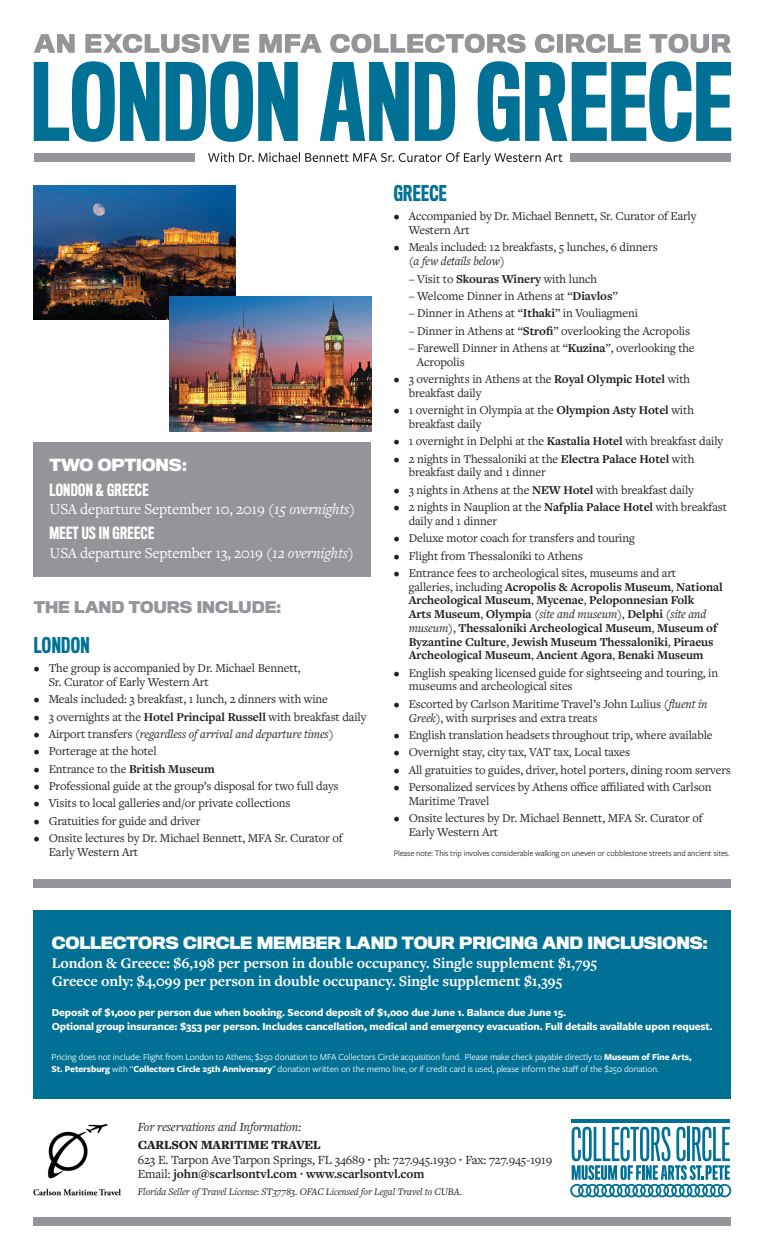
<style>
.page{position:relative;width:765px;height:1260px;background:#fff}
.page>*{position:absolute;margin:0;border:0;box-sizing:border-box;transform-origin:0 0}
.t1{font:500 20px "Titling Gothic FB Compressed";letter-spacing:.015em;color:#007195}
.t2{font:700 15.75px "Titling Gothic FB";letter-spacing:-.01em;color:#fff}
.t3{font:15.5px "Freight Text Pro";letter-spacing:-.01em;color:#fff}
.t4{font:500 15.5px "Titling Gothic FB Compressed";letter-spacing:.02em;color:#fff}
.t5{font:700 15.5px "Titling Gothic FB";letter-spacing:-.01em;color:#fff}
.t6{font:700 15.38px/18.5px "Freight Text Pro";letter-spacing:-.01em;color:#fff}
.t7{font:700 15px "Titling Gothic FB";letter-spacing:-.005em;color:#939598}
.t8{font:13px "Freight Text Pro";letter-spacing:-.01em;color:#231f20}
.t9{font:700 13px "Freight Text Pro";letter-spacing:-.01em;color:#231f20}
.t10{font:italic 13px "Freight Text Pro";letter-spacing:-.01em;color:#231f20}
.t11{font:900 13px "Freight Text Pro";letter-spacing:-.01em;color:#231f20}
.t12{font:12.5px/13.8px "Freight Text Pro";letter-spacing:-.01em;color:#231f20}
.t13{font:700 12.5px/13.8px "Freight Text Pro";letter-spacing:-.01em;color:#231f20}
.t14{font:italic 12.5px "Freight Text Pro";letter-spacing:-.01em;color:#231f20}
.t15{font:700 11.25px/13px "Freight Sans Pro";letter-spacing:-.01em;color:#fff}
.t16{font:italic 10.38px "Freight Text Pro";letter-spacing:-.01em;color:#231f20}
.t17{font:9.5px/11.9px "Freight Sans Pro";letter-spacing:-.01em;color:#fff}
.t18{font:8.75px "Freight Sans Pro";letter-spacing:-.01em;color:#231f20}
.t19{font:5.12px "Freight Text Pro";color:#231f20}
.s1{font-style:italic}
.s2{font-weight:700}
.s3{font-style:normal}
.s4{font-weight:400}
.s5{font-weight:400;font-style:italic}
</style>
<div class="page">
<svg style="left:34px;top:34px;width:697px;height:19px"></svg>
<img style="left:34px;top:185px;width:202px;height:135px">
<svg style="left:34px;top:61px;width:697px;height:81px;fill:#007195"></svg>
<div style="left:34px;top:442px;width:337px;height:135px;background:#939598"></div>
<hr style="left:572px;top:1119px;width:158px;height:4px;background:#007195">
<svg style="left:570px;top:1127px;width:161px;height:70px"></svg>
<img style="left:34px;top:1124px;width:86px;height:72px">
<div style="left:34px;top:1217px;width:697px;height:9px;background:#939598"></div>
<div style="left:34px;top:911px;width:697px;height:188px;background:#007195"></div>
<img style="left:169px;top:297px;width:202px;height:134px">
<div style="left:34px;top:879px;width:697px;height:9px;background:#939598"></div>
<svg style="left:208px;top:152px;width:355px;height:13px"></svg>
<div style="left:571px;top:153px;width:160px;height:9px;background:#939598"></div>
<div style="left:34px;top:153px;width:160px;height:9px;background:#939598"></div>
<p class="t5" style="left:49px;top:455px;width:139px">TWO OPTIONS:</p>
<p class="t4" style="left:49px;top:480px;width:101px">LONDON &amp; GREECE</p>
<p class="t3" style="left:49px;top:499px;width:307px">USA departure September 10, 2019 <span class="s1">(15 overnights)</span></p>
<p class="t4" style="left:49px;top:524px;width:106px">MEET US IN GREECE</p>
<p class="t3" style="left:49px;top:543px;width:306px">USA departure September 13, 2019 <span class="s1">(12 overnights)</span></p>
<p class="t7" style="left:34px;top:598px;width:249px">THE LAND TOURS INCLUDE:</p>
<h1 class="t1" style="left:34px;top:633px;width:57px">LONDON</h1>
<p class="t12" style="left:49px;top:661px;width:253px;text-indent:-15px">• The group is accompanied by Dr. Michael Bennett,<br>Sr. Curator of Early Western Art</p>
<p class="t12" style="left:34px;top:692px;width:296px">• Meals included: 3 breakfast, 1 lunch, 2 dinners with wine</p>
<p class="t12" style="left:34px;top:709px;width:334px">• 3 overnights at the <span class="s2">Hotel Principal Russell</span> with breakfast daily</p>
<p class="t14" style="left:34px;top:726px;width:301px"><span class="s3">• Airport transfers</span> (regardless of arrival and departure times)</p>
<p class="t12" style="left:34px;top:744px;width:125px">• Porterage at the hotel</p>
<p class="t12" style="left:34px;top:761px;width:183px">• Entrance to the <span class="s2">British Museum</span></p>
<p class="t12" style="left:34px;top:779px;width:306px">• Professional guide at the group’s disposal for two full days</p>
<p class="t12" style="left:34px;top:796px;width:258px">• Visits to local galleries and/or private collections</p>
<p class="t12" style="left:34px;top:813px;width:168px">• Gratuities for guide and driver</p>
<p class="t12" style="left:49px;top:831px;width:295px;text-indent:-15px">• Onsite lectures by Dr. Michael Bennett, MFA Sr. Curator of<br>Early Western Art</p>
<h1 class="t1" style="left:394px;top:181px;width:55px">GREECE</h1>
<p class="t12" style="left:409px;top:209px;width:289px;text-indent:-15px">• Accompanied by Dr. Michael Bennett, Sr. Curator of Early<br>Western Art</p>
<p class="t12" style="left:394px;top:240px;width:265px">• Meals included: 12 breakfasts, 5 lunches, 6 dinners</p>
<p class="t14" style="left:409px;top:253px;width:98px">(a few details below)</p>
<p class="t12" style="left:409px;top:271px;width:190px">– Visit to <span class="s2">Skouras Winery</span> with lunch</p>
<p class="t12" style="left:409px;top:289px;width:210px">– Welcome Dinner in Athens at “<span class="s2">Diavlos</span>”</p>
<p class="t12" style="left:409px;top:306px;width:231px">– Dinner in Athens at “<span class="s2">Ithaki</span>” in Vouliagmeni</p>
<p class="t12" style="left:409px;top:323px;width:283px">– Dinner in Athens at “<span class="s2">Strofi</span>” overlooking the Acropolis</p>
<p class="t12" style="left:417px;top:341px;width:279px;text-indent:-8px">– Farewell Dinner in Athens at “<span class="s2">Kuzina</span>”, overlooking the<br>Acropolis</p>
<p class="t12" style="left:409px;top:372px;width:283px;text-indent:-15px">• 3 overnights in Athens at the <span class="s2">Royal Olympic Hotel</span> with breakfast daily</p>
<p class="t12" style="left:409px;top:403px;width:287px;text-indent:-15px">• 1 overnight in Olympia at the <span class="s2">Olympion Asty Hotel</span> with breakfast daily</p>
<p class="t12" style="left:394px;top:434px;width:331px">• 1 overnight in Delphi at the <span class="s2">Kastalia Hotel</span> with breakfast daily</p>
<p class="t12" style="left:409px;top:451px;width:287px;text-indent:-15px">• 2 nights in Thessaloniki at the <span class="s2">Electra Palace Hotel</span> with breakfast daily and 1 dinner</p>
<p class="t12" style="left:394px;top:482px;width:302px">• 3 nights in Athens at the <span class="s2">NEW Hotel</span> with breakfast daily</p>
<p class="t12" style="left:409px;top:500px;width:320px;text-indent:-15px">• 2 nights in Nauplion at the <span class="s2">Nafplia Palace Hotel</span> with breakfast daily and 1 dinner</p>
<p class="t12" style="left:394px;top:531px;width:243px">• Deluxe motor coach for transfers and touring</p>
<p class="t12" style="left:394px;top:548px;width:191px">• Flight from Thessaloniki to Athens</p>
<p class="t13" style="left:409px;top:566px;width:316px;text-indent:-15px"><span class="s4">• Entrance fees to archeological sites, museums and art galleries, including</span> Acropolis &amp; Acropolis Museum<span class="s4">,</span> National Archeological Museum<span class="s4">,</span> Mycenae<span class="s4">,</span> Peloponnesian Folk<br>Arts Museum<span class="s4">,</span> Olympia <span class="s5">(site and museum)</span><span class="s4">,</span> Delphi <span class="s5">(site and museum)</span><span class="s4">,</span> Thessaloniki Archeological Museum<span class="s4">,</span> Museum of Byzantine Culture<span class="s4">,</span> Jewish Museum Thessaloniki<span class="s4">,</span> Piraeus Archeological Museum<span class="s4">,</span> Ancient Agora<span class="s4">,</span> Benaki Museum</p>
<p class="t12" style="left:409px;top:665px;width:311px;text-indent:-15px">• English speaking licensed guide for sightseeing and touring, in museums and archeological sites</p>
<p class="t12" style="left:409px;top:696px;width:300px;text-indent:-15px">• Escorted by Carlson Maritime Travel’s John Lulius <span class="s1">(fluent in<br>Greek)</span>, with surprises and extra treats</p>
<p class="t12" style="left:394px;top:728px;width:320px">• English translation headsets throughout trip, where available</p>
<p class="t12" style="left:394px;top:745px;width:238px">• Overnight stay, city tax, VAT tax, Local taxes</p>
<p class="t12" style="left:394px;top:762px;width:339px">• All gratuities to guides, driver, hotel porters, dining room servers</p>
<p class="t12" style="left:409px;top:780px;width:304px;text-indent:-15px">• Personalized services by Athens office affiliated with Carlson<br>Maritime Travel</p>
<p class="t12" style="left:409px;top:811px;width:295px;text-indent:-15px">• Onsite lectures by Dr. Michael Bennett, MFA Sr. Curator of<br>Early Western Art</p>
<p class="t18" style="left:394px;top:847px;width:337px">Please note: This trip involves considerable walking on uneven or cobblestone streets and ancient sites.</p>
<p class="t2" style="left:52px;top:933px;width:658px">COLLECTORS CIRCLE MEMBER LAND TOUR PRICING AND INCLUSIONS:</p>
<p class="t6" style="left:52px;top:953px;width:547px">London &amp; Greece: $6,198 per person in double occupancy. Single supplement $1,795<br>Greece only: $4,099 per person in double occupancy. Single supplement $1,395</p>
<p class="t15" style="left:52px;top:1006px;width:663px">Deposit of $1,000 per person due when booking. Second deposit of $1,000 due June 1. Balance due June 15.<br>Optional group insurance: $353 per person. Includes cancellation, medical and emergency evacuation. Full details available upon request.</p>
<p class="t17" style="left:52px;top:1051px;width:642px">Pricing does not include: Flight from London to Athens; $250 donation to MFA Collectors Circle acquisition fund. Please make check payable directly to <span class="s2">Museum of Fine Arts,<br>St. Petersburg</span> with “<span class="s2">Collectors Circle 25th Anniversary</span>” donation written on the memo line, or if credit card is used, please inform the staff of the $250 donation.</p>
<p class="t10" style="left:138px;top:1118px;width:165px">For reservations and Information:</p>
<p class="t11" style="left:138px;top:1137px;width:185px">CARLSON MARITIME TRAVEL</p>
<p class="t8" style="left:138px;top:1151px;width:229px">623 E. Tarpon Ave Tarpon Springs, FL 34689</p>
<p class="t19" style="left:368px;top:1156px;width:4px">•</p>
<p class="t8" style="left:374px;top:1151px;width:84px">ph: 727.945.1930</p>
<p class="t19" style="left:460px;top:1156px;width:4px">•</p>
<p class="t8" style="left:465px;top:1151px;width:89px">Fax: 727.945-1919</p>
<p class="t19" style="left:231px;top:1156px;width:3px">,</p>
<p class="t9" style="left:138px;top:1165px;width:161px"><span class="s4">Email:</span> john@scarlsontvl.com</p>
<p class="t19" style="left:300px;top:1170px;width:4px">•</p>
<p class="t9" style="left:306px;top:1165px;width:120px">www.scarlsontvl.com</p>
<p class="t16" style="left:138px;top:1185px;width:326px">Florida Seller of Travel License: ST37783. OFAC Licensed for Legal Travel to CUBA.</p>
</div>
